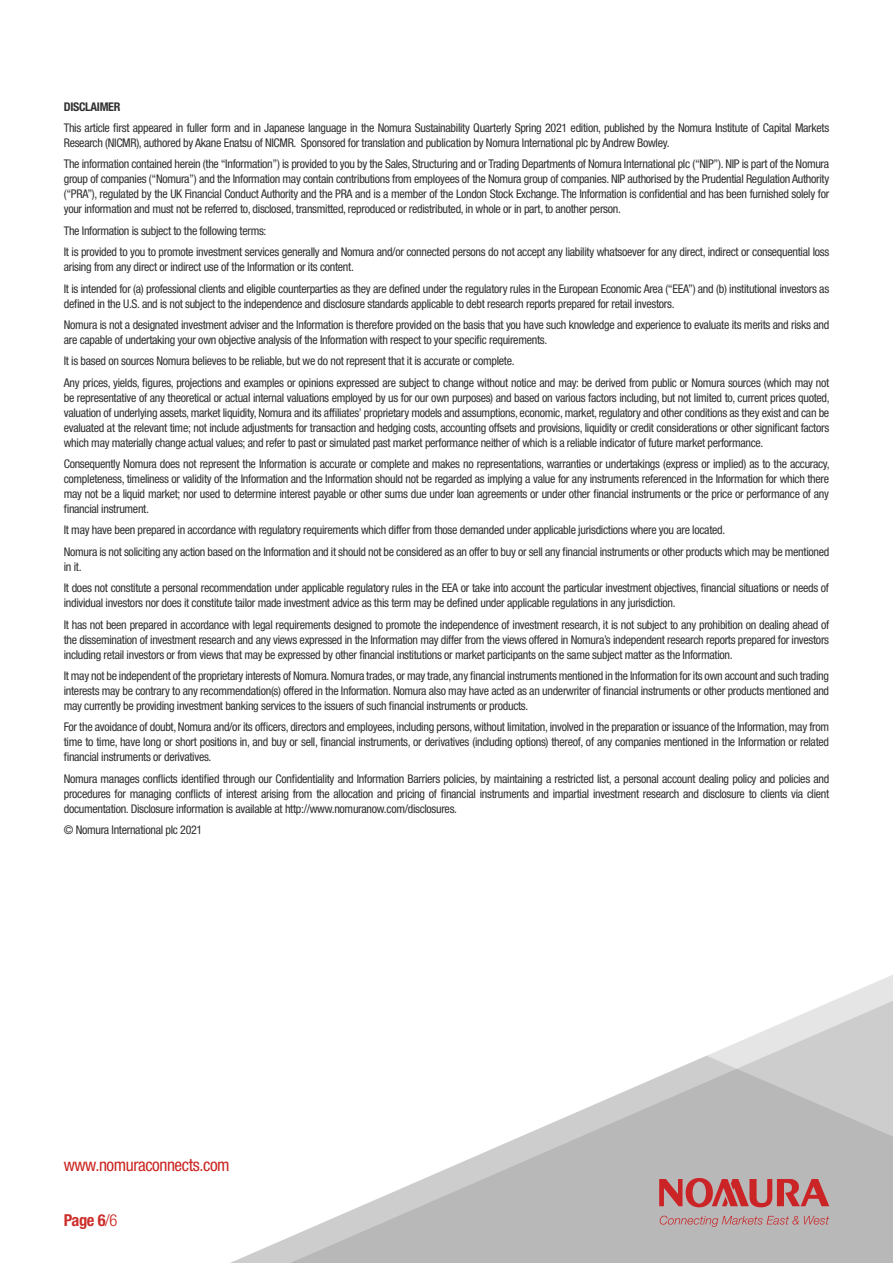
<style>
.page{position:relative;width:893px;height:1263px;background:#fff}
.page>*{position:absolute;margin:0;border:0;box-sizing:border-box;transform-origin:0 0}
.t1{font:condensed 17.25px "Helvetica Neue LT Std";letter-spacing:-.025em;color:#ca2420}
.t2{font:700 condensed 16.5px "Helvetica Neue LT Std";color:#cd2f2b}
.t3{font:condensed 12px/15px "Helvetica Neue LT Std";letter-spacing:-.025em;color:#312f30}
.t4{font:700 condensed 12px "Helvetica Neue LT Std";letter-spacing:-.025em;color:#312f30}
.s1{font-weight:300;color:#ca2420}
</style>
<div class="page">
<svg style="left:706px;top:991px;width:187px;height:65px"></svg>
<svg style="left:230px;top:1056px;width:663px;height:207px"></svg>
<svg style="left:659px;top:1178px;width:170px;height:30px;background:#c16f70"></svg>
<svg style="left:660px;top:1216px;width:169px;height:11px;background:#bb9c9d"></svg>
<p class="t4" style="left:64px;top:99px;width:58px">DISCLAIMER</p>
<p class="t3" style="left:64px;top:120px;width:767px">This article first appeared in fuller form and in Japanese language in the Nomura Sustainability Quarterly Spring 2021 edition, published by the Nomura Institute of Capital Markets<br>Research (NICMR), authored by Akane Enatsu of NICMR. Sponsored for translation and publication by Nomura International plc by Andrew Bowley.</p>
<p class="t3" style="left:64px;top:157px;width:767px;text-align:justify">The information contained herein (the “Information”) is provided to you by the Sales, Structuring and or Trading Departments of Nomura International plc (“NIP”). NIP is part of the Nomura group of companies (“Nomura”) and the Information may contain contributions from employees of the Nomura group of companies. NIP authorised by the Prudential Regulation Authority (“PRA”), regulated by the UK Financial Conduct Authority and the PRA and is a member of the London Stock Exchange. The Information is confidential and has been furnished solely for your information and must not be referred to, disclosed, transmitted, reproduced or redistributed, in whole or in part, to another person.</p>
<p class="t3" style="left:64px;top:220px;width:767px;line-height:21.3px">The Information is subject to the following terms:<br>It is provided to you to promote investment services generally and Nomura and/or connected persons do not accept any liability whatsoever for any direct, indirect or consequential loss</p>
<p class="t3" style="left:64px;top:256px;width:767px;line-height:21.5px">arising from any direct or indirect use of the Information or its content.<br>It is intended for (a) professional clients and eligible counterparties as they are defined under the regulatory rules in the European Economic Area (“EEA”) and (b) institutional investors as</p>
<p class="t3" style="left:64px;top:292px;width:767px;line-height:21.5px">defined in the U.S. and is not subject to the independence and disclosure standards applicable to debt research reports prepared for retail investors.<br>Nomura is not a designated investment adviser and the Information is therefore provided on the basis that you have such knowledge and experience to evaluate its merits and risks and</p>
<p class="t3" style="left:64px;top:329px;width:767px;line-height:21.5px">are capable of undertaking your own objective analysis of the Information with respect to your specific requirements.<br>It is based on sources Nomura believes to be reliable, but we do not represent that it is accurate or complete.<br>Any prices, yields, figures, projections and examples or opinions expressed are subject to change without notice and may: be derived from public or Nomura sources (which may not</p>
<p class="t3" style="left:64px;top:390px;width:767px;text-align:justify">be representative of any theoretical or actual internal valuations employed by us for our own purposes) and based on various factors including, but not limited to, current prices quoted, valuation of underlying assets, market liquidity, Nomura and its affiliates’ proprietary models and assumptions, economic, market, regulatory and other conditions as they exist and can be evaluated at the relevant time; not include adjustments for transaction and hedging costs, accounting offsets and provisions, liquidity or credit considerations or other significant factors which may materially change actual values; and refer to past or simulated past market performance neither of which is a reliable indicator of future market performance.</p>
<p class="t3" style="left:64px;top:456px;width:767px;text-align:justify">Consequently Nomura does not represent the Information is accurate or complete and makes no representations, warranties or undertakings (express or implied) as to the accuracy, completeness, timeliness or validity of the Information and the Information should not be regarded as implying a value for any instruments referenced in the Information for which there may not be a liquid market; nor used to determine interest payable or other sums due under loan agreements or under other financial instruments or the price or performance of any financial instrument.</p>
<p class="t3" style="left:64px;top:519px;width:767px;line-height:21.5px">It may have been prepared in accordance with regulatory requirements which differ from those demanded under applicable jurisdictions where you are located.<br>Nomura is not soliciting any action based on the Information and it should not be considered as an offer to buy or sell any financial instruments or other products which may be mentioned</p>
<p class="t3" style="left:64px;top:556px;width:767px;line-height:21.3px">in it.<br>It does not constitute a personal recommendation under applicable regulatory rules in the EEA or take into account the particular investment objectives, financial situations or needs of</p>
<p class="t3" style="left:64px;top:592px;width:767px;line-height:21.5px">individual investors nor does it constitute tailor made investment advice as this term may be defined under applicable regulations in any jurisdiction.<br>It has not been prepared in accordance with legal requirements designed to promote the independence of investment research, it is not subject to any prohibition on dealing ahead of</p>
<p class="t3" style="left:64px;top:632px;width:767px">the dissemination of investment research and any views expressed in the Information may differ from the views offered in Nomura’s independent research reports prepared for investors including retail investors or from views that may be expressed by other financial institutions or market participants on the same subject matter as the Information.</p>
<p class="t3" style="left:64px;top:668px;width:767px;text-align:justify">It may not be independent of the proprietary interests of Nomura. Nomura trades, or may trade, any financial instruments mentioned in the Information for its own account and such trading interests may be contrary to any recommendation(s) offered in the Information. Nomura also may have acted as an underwriter of financial instruments or other products mentioned and may currently be providing investment banking services to the issuers of such financial instruments or products.</p>
<p class="t3" style="left:64px;top:719px;width:767px;text-align:justify">For the avoidance of doubt, Nomura and/or its officers, directors and employees, including persons, without limitation, involved in the preparation or issuance of the Information, may from time to time, have long or short positions in, and buy or sell, financial instruments, or derivatives (including options) thereof, of any companies mentioned in the Information or related financial instruments or derivatives.</p>
<p class="t3" style="left:64px;top:771px;width:767px;text-align:justify">Nomura manages conflicts identified through our Confidentiality and Information Barriers policies, by maintaining a restricted list, a personal account dealing policy and policies and procedures for managing conflicts of interest arising from the allocation and pricing of financial instruments and impartial investment research and disclosure to clients via client documentation. Disclosure information is available at http://www.nomuranow.com/disclosures.</p>
<p class="t3" style="left:64px;top:822px;width:140px">© Nomura International plc 2021</p>
<h1 class="t1" style="left:64px;top:1155px;width:167px">www.nomuraconnects.com</h1>
<h2 class="t2" style="left:64px;top:1210px;width:55px">Page 6<span class="s1">/6</span></h2>
</div>
